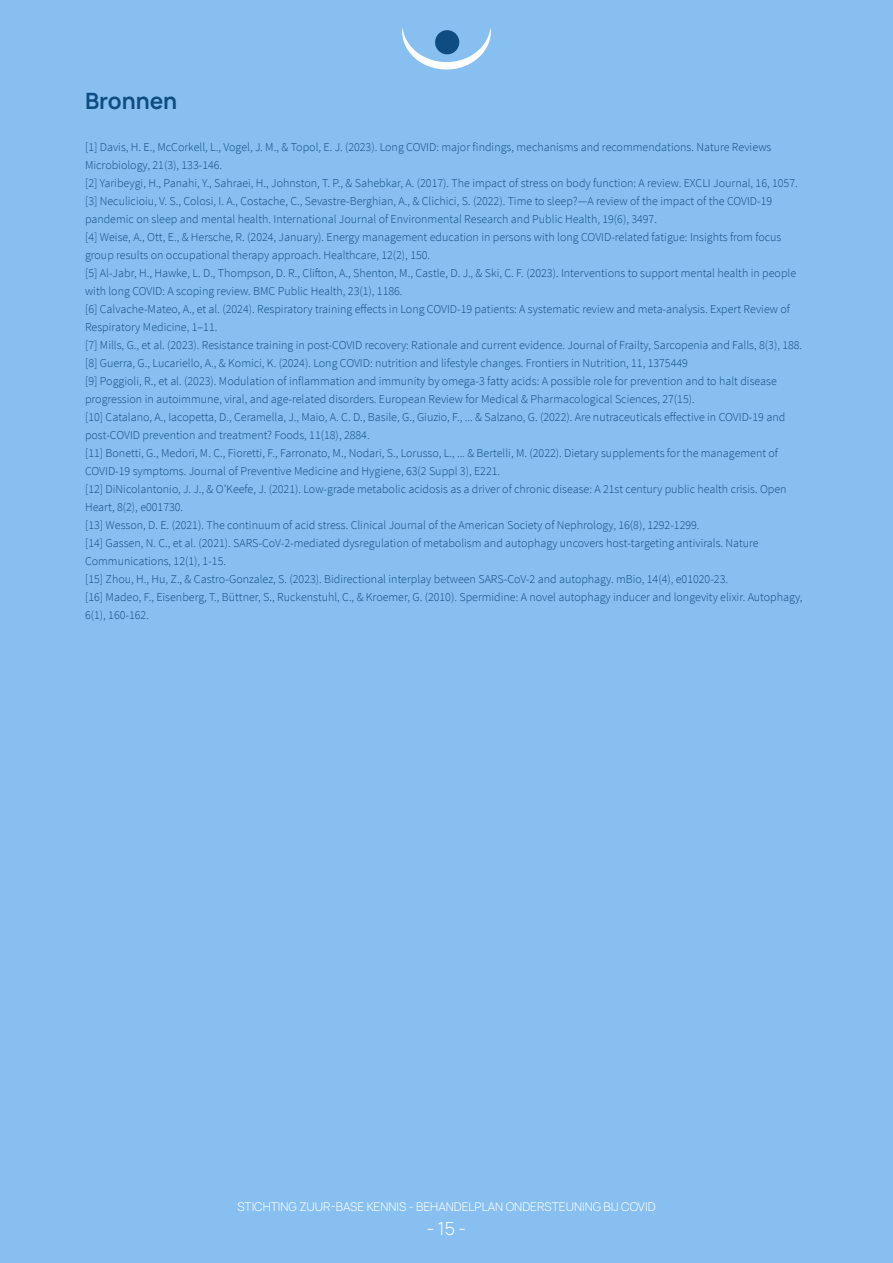
<style>
.page{position:relative;width:893px;height:1263px;background:#87bff0}
.page>*{position:absolute;margin:0;border:0;box-sizing:border-box;transform-origin:0 0}
.t1{font:700 22.5px "Hauora";letter-spacing:-.005em;color:#0f4c81}
.t2{font:300 18px "Hauora";color:#fff}
.t3{font:300 12px/18px "Source Sans Pro";color:#0f4c81}
.t4{font:300 12px "Hauora";color:#fff}
</style>
<div class="page">
<svg style="left:402px;top:28px;width:89px;height:42px"></svg>
<p class="t1" style="left:85px;top:82px;width:94px">Bronnen</p>
<p class="t3" style="left:85px;top:138px;width:688px">[1] Davis, H. E., McCorkell, L., Vogel, J. M., &amp; Topol, E. J. (2023). Long COVID: major findings, mechanisms and recommendations. Nature Reviews<br>Microbiology, 21(3), 133-146.</p>
<p class="t3" style="left:85px;top:174px;width:714px">[2] Yaribeygi, H., Panahi, Y., Sahraei, H., Johnston, T. P., &amp; Sahebkar, A. (2017). The impact of stress on body function: A review. EXCLI Journal, 16, 1057.</p>
<p class="t3" style="left:85px;top:192px;width:689px">[3] Neculicioiu, V. S., Colosi, I. A., Costache, C., Sevastre-Berghian, A., &amp; Clichici, S. (2022). Time to sleep?—A review of the impact of the COVID-19 pandemic on sleep and mental health. International Journal of Environmental Research and Public Health, 19(6), 3497.</p>
<p class="t3" style="left:85px;top:228px;width:698px">[4] Weise, A., Ott, E., &amp; Hersche, R. (2024, January). Energy management education in persons with long COVID-related fatigue: Insights from focus group results on occupational therapy approach. Healthcare, 12(2), 150.</p>
<p class="t3" style="left:85px;top:264px;width:713px">[5] Al-Jabr, H., Hawke, L. D., Thompson, D. R., Clifton, A., Shenton, M., Castle, D. J., &amp; Ski, C. F. (2023). Interventions to support mental health in people with long COVID: A scoping review. BMC Public Health, 23(1), 1186.</p>
<p class="t3" style="left:85px;top:300px;width:707px">[6] Calvache-Mateo, A., et al. (2024). Respiratory training effects in Long COVID-19 patients: A systematic review and meta-analysis. Expert Review of<br>Respiratory Medicine, 1–11.</p>
<p class="t3" style="left:85px;top:336px;width:719px">[7] Mills, G., et al. (2023). Resistance training in post-COVID recovery: Rationale and current evidence. Journal of Frailty, Sarcopenia and Falls, 8(3), 188.</p>
<p class="t3" style="left:85px;top:354px;width:604px">[8] Guerra, G., Lucariello, A., &amp; Komici, K. (2024). Long COVID: nutrition and lifestyle changes. Frontiers in Nutrition, 11, 1375449</p>
<p class="t3" style="left:85px;top:372px;width:693px">[9] Poggioli, R., et al. (2023). Modulation of inflammation and immunity by omega-3 fatty acids: A possible role for prevention and to halt disease progression in autoimmune, viral, and age-related disorders. European Review for Medical &amp; Pharmacological Sciences, 27(15).</p>
<p class="t3" style="left:85px;top:408px;width:702px">[10] Catalano, A., Iacopetta, D., Ceramella, J., Maio, A. C. D., Basile, G., Giuzio, F., ... &amp; Salzano, G. (2022). Are nutraceuticals effective in COVID-19 and post-COVID prevention and treatment? Foods, 11(18), 2884.</p>
<p class="t3" style="left:85px;top:444px;width:695px">[11] Bonetti, G., Medori, M. C., Fioretti, F., Farronato, M., Nodari, S., Lorusso, L., ... &amp; Bertelli, M. (2022). Dietary supplements for the management of<br>COVID-19 symptoms. Journal of Preventive Medicine and Hygiene, 63(2 Suppl 3), E221.</p>
<p class="t3" style="left:85px;top:480px;width:703px">[12] DiNicolantonio, J. J., &amp; O’Keefe, J. (2021). Low-grade metabolic acidosis as a driver of chronic disease: A 21st century public health crisis. Open<br>Heart, 8(2), e001730.</p>
<p class="t3" style="left:85px;top:516px;width:616px">[13] Wesson, D. E. (2021). The continuum of acid stress. Clinical Journal of the American Society of Nephrology, 16(8), 1292-1299.</p>
<p class="t3" style="left:85px;top:534px;width:675px">[14] Gassen, N. C., et al. (2021). SARS-CoV-2-mediated dysregulation of metabolism and autophagy uncovers host-targeting antivirals. Nature<br>Communications, 12(1), 1-15.</p>
<p class="t3" style="left:85px;top:570px;width:644px">[15] Zhou, H., Hu, Z., &amp; Castro-Gonzalez, S. (2023). Bidirectional interplay between SARS-CoV-2 and autophagy. mBio, 14(4), e01020-23.</p>
<p class="t3" style="left:85px;top:588px;width:719px">[16] Madeo, F., Eisenberg, T., Büttner, S., Ruckenstuhl, C., &amp; Kroemer, G. (2010). Spermidine: A novel autophagy inducer and longevity elixir. Autophagy,<br>6(1), 160-162.</p>
<p class="t4" style="left:237px;top:1198px;width:420px">STICHTING ZUUR-BASE KENNIS - BEHANDELPLAN ONDERSTEUNING BIJ COVID</p>
<p class="t2" style="left:427px;top:1215px;width:41px">- 15 -</p>
</div>
